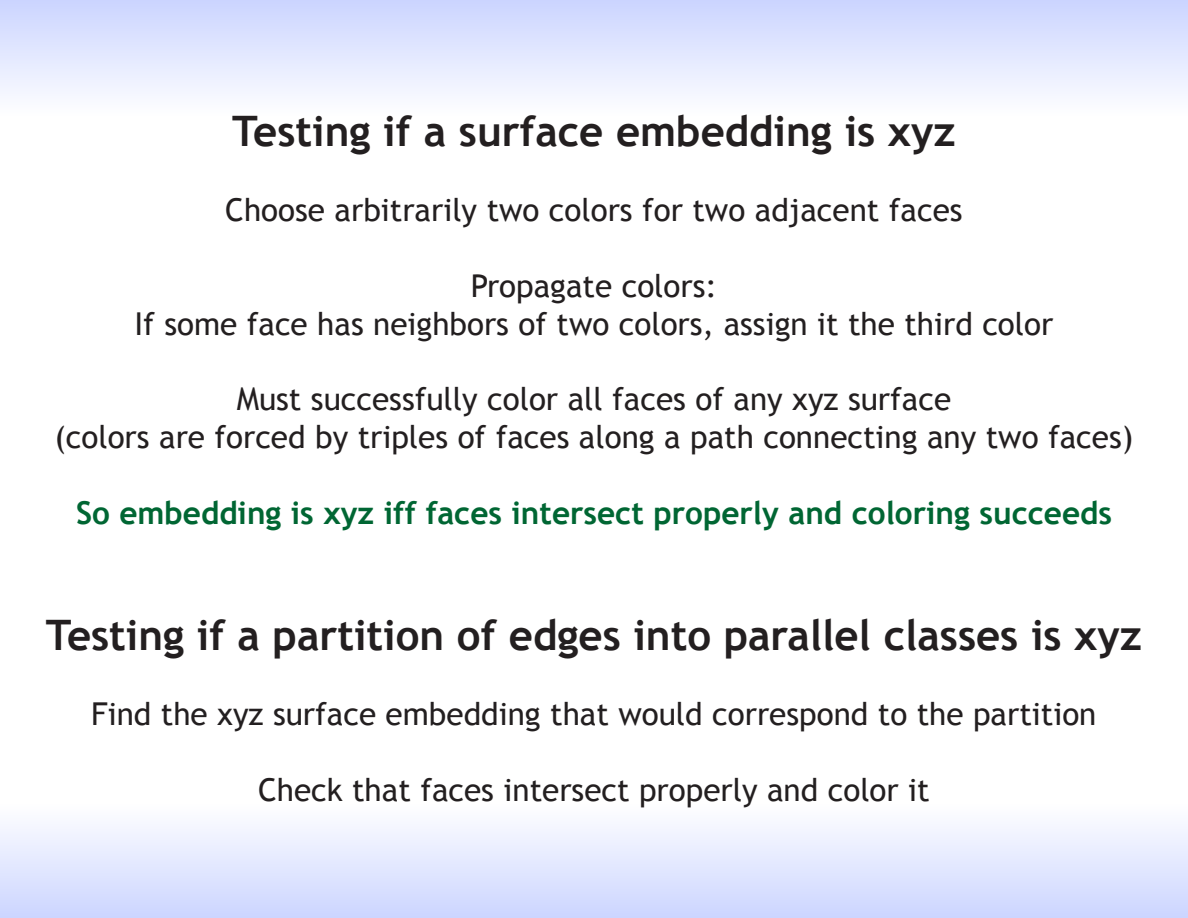
<style>
.page{position:relative;width:1188px;height:918px;background:#fff}
.page>*{position:absolute;margin:0;border:0;box-sizing:border-box;transform-origin:0 0}
.t1{font:700 42px "Trebuchet MS";color:#231f20}
.t2{font:31.5px "Trebuchet MS";color:#231f20}
.t3{font:700 31.5px "Trebuchet MS";color:#063}
</style>
<div class="page">
<div style="left:0;top:804px;width:1188px;height:114px;background:linear-gradient(to bottom,#fefeff,#ccd5ff)"></div>
<div style="left:0;top:0;width:1188px;height:115px;background:linear-gradient(to bottom,#cbd4ff,#fefeff)"></div>
<p class="t1" style="left:232px;top:105px;width:725px">Testing if a surface embedding is xyz</p>
<p class="t2" style="left:225px;top:192px;width:739px">Choose arbitrarily two colors for two adjacent faces</p>
<p class="t2" style="left:471px;top:267px;width:248px">Propagate colors:</p>
<p class="t2" style="left:134px;top:305px;width:920px">If some face has neighbors of two colors, assign it the third color</p>
<p class="t2" style="left:237px;top:381px;width:716px">Must successfully color all faces of any xyz surface</p>
<p class="t2" style="left:54px;top:419px;width:1081px">(colors are forced by triples of faces along a path connecting any two faces)</p>
<p class="t3" style="left:76px;top:493px;width:1038px">So embedding is xyz iff faces intersect properly and coloring succeeds</p>
<p class="t1" style="left:46px;top:609px;width:1098px">Testing if a partition of edges into parallel classes is xyz</p>
<p class="t2" style="left:91px;top:696px;width:1007px">Find the xyz surface embedding that would correspond to the partition</p>
<p class="t2" style="left:258px;top:771px;width:673px">Check that faces intersect properly and color it</p>
</div>
